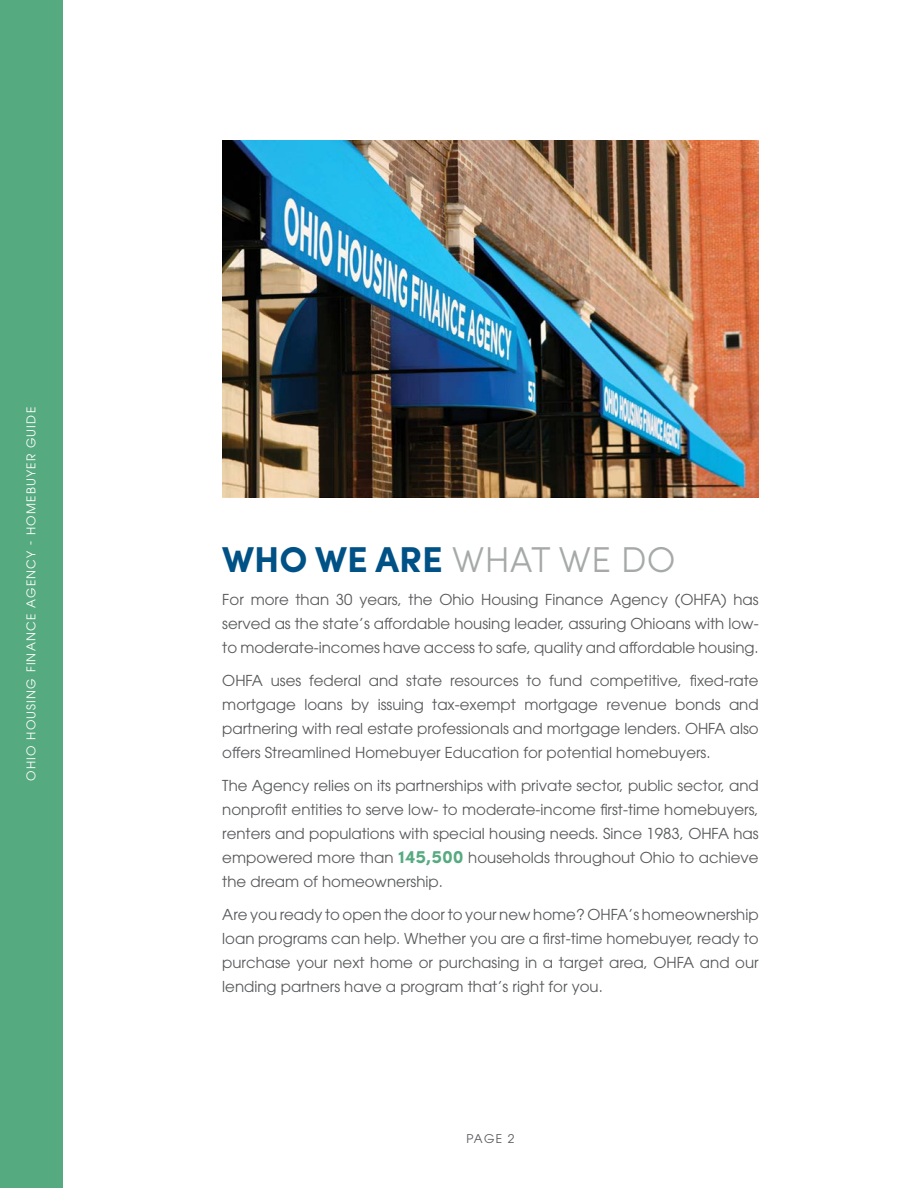
<style>
.page{position:relative;width:918px;height:1188px;background:#fff}
.page>*{position:absolute;margin:0;border:0;box-sizing:border-box;transform-origin:0 0}
.t1{font:700 36px "Sofia Pro";color:#005186}
.t2{font:15px/24px "ITC Avant Garde Std";color:#58595b;text-align:justify}
.t3{font:12px "ITC Avant Garde Std";letter-spacing:.1em;color:#fff}
.t4{font:12px "ITC Avant Garde Std";color:#58595b}
.s1{font-weight:300;color:#a5a9a8}
.s2{font-family:"Sofia Pro";font-weight:700;font-size:18px;color:#56aa80}
</style>
<div class="page">
<div style="left:0;top:0;width:62px;height:1188px;background:#56aa80"></div>
<img style="left:222px;top:140px;width:537px;height:358px">
<p class="t3" style="left:24px;top:781px;width:375px;rotate:-90deg">OHIO HOUSING FINANCE AGENCY - HOMEBUYER GUIDE</p>
<h1 class="t1" style="left:222px;top:531px;width:455px">WHO WE ARE <span class="s1">WHAT WE DO</span></h1>
<p class="t2" style="left:222px;top:587px;width:538px">For more than 30 years, the Ohio Housing Finance Agency (OHFA) has served as the state’s affordable housing leader, assuring Ohioans with low&shy;to moderate-incomes have access to safe, quality and affordable housing.</p>
<p class="t2" style="left:222px;top:668px;width:538px">OHFA uses federal and state resources to fund competitive, fixed-rate mortgage loans by issuing tax-exempt mortgage revenue bonds and partnering with real estate professionals and mortgage lenders. OHFA also offers Streamlined Homebuyer Education for potential homebuyers.</p>
<p class="t2" style="left:222px;top:773px;width:538px">The Agency relies on its partnerships with private sector, public sector, and nonprofit entities to serve low- to moderate-income first-time homebuyers, renters and populations with special housing needs. Since 1983, OHFA has empowered more than <span class="s2">145,500</span> households throughout Ohio to achieve the dream of homeownership.</p>
<p class="t2" style="left:222px;top:902px;width:538px">Are you ready to open the door to your new home? OHFA’s homeownership loan programs can help. Whether you are a first-time homebuyer, ready to purchase your next home or purchasing in a target area, OHFA and our lending partners have a program that’s right for you.</p>
<p class="t4" style="left:467px;top:1131px;width:49px">PAGE 2</p>
</div>
